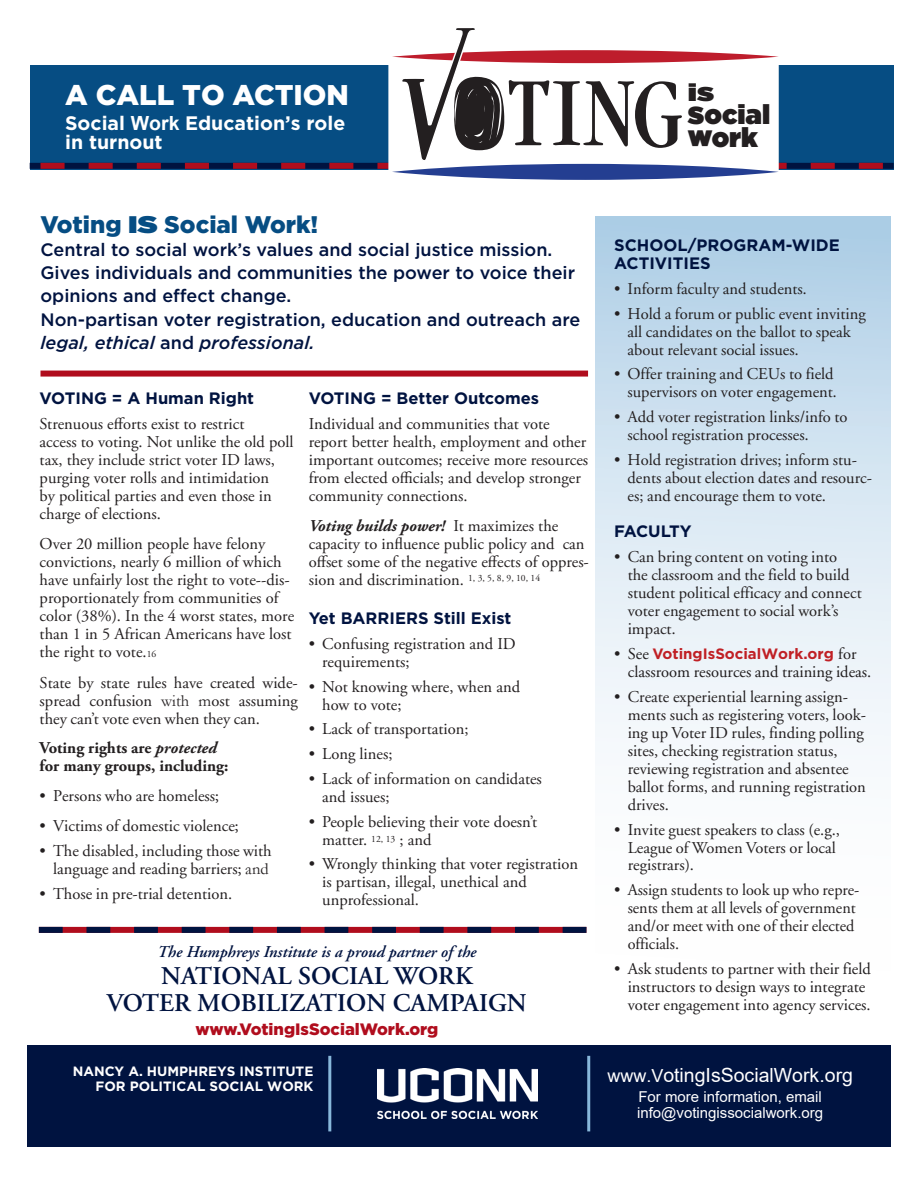
<style>
.page{position:relative;width:918px;height:1188px;background:#fff}
.page>*{position:absolute;margin:0;border:0;box-sizing:border-box;transform-origin:0 0}
.t1{font:900 28.5px "Gotham";color:#fff}
.t2{font:900 27.15px/23px "Gotham";color:#231f20}
.t3{font:600 25.5px/27px "Adobe Garamond";color:#001340;text-align:center}
.t4{font:900 24.15px "Gotham";color:#231f20;scale:1.28 1}
.t5{font:900 24px "Gotham";color:#064d83}
.t6{font:700 19.5px/19.2px "Gotham";color:#fff}
.t7{font:19.5px "Arial";color:#fff}
.t8{font:500 18px/23.2px "Gotham";color:#001340}
.t9{font:16.5px/18px "Adobe Garamond";color:#231f20}
.t10{font:16.5px/18px "Adobe Garamond Pro";color:#231f20}
.t11{font:16.5px/18px "Adobe Garamond";color:#201d1e}
.t12{font:700 16.5px/18px "Gotham";color:#001340}
.t13{font:700 16.5px/17.2px "Adobe Garamond Pro";color:#231f20}
.t14{font:italic 600 16.5px "Adobe Garamond";color:#001340}
.t15{font:900 16.5px "Gotham";color:#b00d1d}
.t16{font:700 16.5px "Gotham";letter-spacing:-.025em;color:#001340}
.t17{font:15px/16.5px "Arial";color:#fff}
.t18{font:700 15px "Gotham";color:#c02025}
.t19{font:700 13.5px/14.9px "Gotham";color:#fff;text-align:right}
.s1{font-family:"Arial"}
.s2{font-size:25.5px}
.s3{font-size:31.5px}
.s4{font-size:28.65px}
.s5{font-style:inherit}
.s6{font-style:italic}
.s7{font-size:9.6px}
.s8{font-family:"Garamond"}
.s9{font-family:"Minion Pro"}
.s10{font-weight:700;font-style:italic}
.s11{font-family:"Adobe Garamond";font-weight:400;font-size:16.5px;color:#231f20}
.s12{font-family:"Adobe Garamond";font-weight:400;font-size:16.5px;color:#201d1e}
.s13{color:#231f20}
.s14{font-size:18px}
</style>
<div class="page">
<div style="left:595px;top:216px;width:296px;height:840px;background:linear-gradient(to bottom,#b7d3e9,#fff)"></div>
<div style="left:30px;top:65px;width:864px;height:104px;background:#064d83"></div>
<div style="left:40px;top:371px;width:548px;height:6px;background:#b00d1d"></div>
<div style="left:27px;top:1045px;width:864px;height:102px;background:#001340"></div>
<hr style="left:328px;top:1056px;width:3px;height:75px;background:#88b8db">
<hr style="left:587px;top:1056px;width:3px;height:75px;background:#88b8db">
<svg style="left:39px;top:927px;width:547px;height:6px;background:#561230"></svg>
<img style="left:377px;top:1069px;width:161px;height:50px">
<div style="left:30px;top:163px;width:864px;height:6px;background:#001340"></div>
<svg style="left:40px;top:28px;width:843px;height:152px"></svg>
<h1 class="t1" style="left:65px;top:76px;width:285px">A CALL TO ACTION</h1>
<p class="t6" style="left:65px;top:113px;width:282px">Social <span class="s1">Work</span> Education’s role in turnout</p>
<h3 class="t4" style="left:688px;top:75px;width:22px">i<span class="s2">s</span></h3>
<h2 class="t2" style="left:688px;top:103px;width:84px"><span class="s3">s</span>ocial <span class="s4">w</span>ork</h2>
<h3 class="t5" style="left:40px;top:208px;width:279px">Voting <span class="s5">Is</span> Social Work!</h3>
<p class="t8" style="left:40px;top:238px;width:541px">Central to social work’s values and social justice mission.<br>Gives individuals and communities the power to voice their opinions and effect change.<br>Non-partisan voter registration, education and outreach are <span class="s6">legal, ethical</span> and <span class="s6">professional.</span></p>
<p class="t12" style="left:40px;top:389px;width:216px">VOTING = A Human Right</p>
<p class="t10" style="left:40px;top:415px;width:256px">Strenuous efforts exist to restrict<br>access to voting. Not unlike the old poll tax, they include strict voter ID laws, purging voter rolls and intimidation<br>by political parties and even those in charge of elections.</p>
<p class="t10" style="left:40px;top:535px;width:256px">Over 20 million people have felony convictions, nearly 6 million of which have unfairly lost the right to vote--dis&shy;proportionately from communities of color (38%). In the 4 worst states, more than 1 in 5 African Americans have lost the right to vote.<span class="s7">16</span></p>
<p class="t9" style="left:40px;top:674px;width:260px;text-align:justify">State by state rules have created wide&shy;spread confusion <span class="s8">with m</span>ost assuming they can’t vote even when they can.</p>
<p class="t13" style="left:40px;top:740px;width:190px">Voting rights are <span class="s6">protected </span>for many groups, including:</p>
<p class="t9" style="left:40px;top:788px;width:181px">• Persons who are homeless<span class="s9">;</span></p>
<p class="t9" style="left:40px;top:818px;width:201px">• Victims of domestic violence<span class="s9">;</span></p>
<p class="t9" style="left:40px;top:842px;width:234px;text-align:right">• The disabled, including those with language and reading barriers<span class="s9">;</span> <span class="s8">and</span></p>
<p class="t9" style="left:40px;top:885px;width:194px">• Those in pre-trial detention.</p>
<p class="t12" style="left:309px;top:389px;width:232px">VOTING = Better Outcomes</p>
<p class="t10" style="left:309px;top:415px;width:281px">Individual and communities that vote report better health, employment and other important outcomes; receive more resources from elected officials; and develop stronger community connections.</p>
<p class="t10" style="left:309px;top:517px;width:282px"><span class="s10">Voting builds power!</span> It maximizes the capacity to influence public policy and can offset some of the negative effects of oppres&shy;sion and discrimination. <sup>1,</sup> <sup>3,</sup> <sup>5,</sup> <sup>8,</sup> <sup>9,</sup> <sup>10,</sup> <sup>14</sup></p>
<p class="t12" style="left:309px;top:609px;width:204px">Yet BARRIERS Still Exist</p>
<p class="t9" style="left:322px;top:635px;width:195px;text-indent:-13px">• Confusing registration and ID requirements;</p>
<p class="t10" style="left:322px;top:678px;width:199px;text-indent:-13px">• Not knowing where, when and how to vote;</p>
<p class="t10" style="left:309px;top:721px;width:161px">• Lack of transportation;</p>
<p class="t10" style="left:309px;top:745px;width:85px">• Long lines;</p>
<p class="t10" style="left:322px;top:770px;width:221px;text-indent:-13px">• Lack of information on candidates and issues;</p>
<p class="t10" style="left:322px;top:813px;width:217px;text-indent:-13px">• People believing their vote doesn’t matter. <sup>12,</sup> <sup>13</sup> ; and</p>
<p class="t10" style="left:322px;top:856px;width:257px;text-indent:-13px">• Wrongly thinking that voter registration is partisan, illegal, unethical and unprofessional.</p>
<p class="t14" style="left:157px;top:943px;width:320px">The Humphreys Institute is a proud partner of the</p>
<h3 class="t3" style="left:107px;top:963px;width:421px">NATIONAL SOCIAL WORK<br>VOTER MOBILIZATION CAMPAIGN</h3>
<p class="t15" style="left:195px;top:1017px;width:244px">www.VotingIsSocialWork.org</p>
<p class="t19" style="left:73px;top:1064px;width:242px">NANCY A. HUMPHREYS INSTITUTE<br>FOR POLITICAL SOCIAL WORk</p>
<p class="t12" style="left:614px;top:236px;width:227px">SCHOOL/PROGRAM-WIDE<br>ACTIVITIES</p>
<p class="t9" style="left:614px;top:280px;width:194px">• Inform faculty and students<span class="s9">.</span></p>
<p class="t9" style="left:628px;top:305px;width:240px;text-indent:-13px">• Hold a forum or public event inviting all candidates on the ballot to speak about relevant social issues<span class="s9">.</span></p>
<p class="t9" style="left:614px;top:365px;width:224px;text-align:right">• Offer training and CEUs to field supervisors on voter engagement<span class="s9">.</span></p>
<p class="t9" style="left:628px;top:408px;width:221px;text-indent:-13px">• Add voter registration links/info to school registration processes<span class="s9">.</span></p>
<p class="t9" style="left:628px;top:451px;width:246px;text-indent:-13px">• Hold registration drives; inform stu&shy;dents about election dates and resourc&shy;es; and encourage them to vote.</p>
<p class="t16" style="left:614px;top:521px;width:79px">FACULTY</p>
<p class="t9" style="left:628px;top:549px;width:235px;text-indent:-13px">• Can bring content on voting into<br>the classroom and the field to build student political efficacy and connect voter engagement to social work’s impact<span class="s9">.</span></p>
<p class="t18" style="left:614px;top:644px;width:244px"><span class="s11">•</span> <span class="s12">See</span> VotingIsSocialWork.org <span class="s12">for</span></p>
<p class="t11" style="left:628px;top:663px;width:245px">classroom resources and training ideas.</p>
<p class="t9" style="left:628px;top:688px;width:240px;text-indent:-13px">• Create experiential learning assign&shy;ments such as registering voters, look&shy;ing up Voter ID rules, finding polling sites, checking registration status, reviewing registration and absentee ballot forms, and running registration drives.</p>
<p class="t9" style="left:628px;top:821px;width:214px;text-indent:-13px">• Invite guest speakers to class (e.g.,<br>League of Women Voters or local registrars).</p>
<p class="t9" style="left:628px;top:882px;width:233px;text-indent:-13px">• Assign students to look up who repre&shy;sents them at all levels of government and/or meet with one of their elected officials.</p>
<p class="t11" style="left:628px;top:960px;width:245px;text-indent:-13px"><span class="s13">•</span> Ask students to partner with their field instructors to design ways to integrate voter engagement into agency services.</p>
<p class="t7" style="left:607px;top:1062px;width:247px"><span class="s14">www.V</span>otingIsSocialWork.org</p>
<p class="t17" style="left:637px;top:1088px;width:188px">For more information, email info@votingissocialwork.org</p>
</div>
